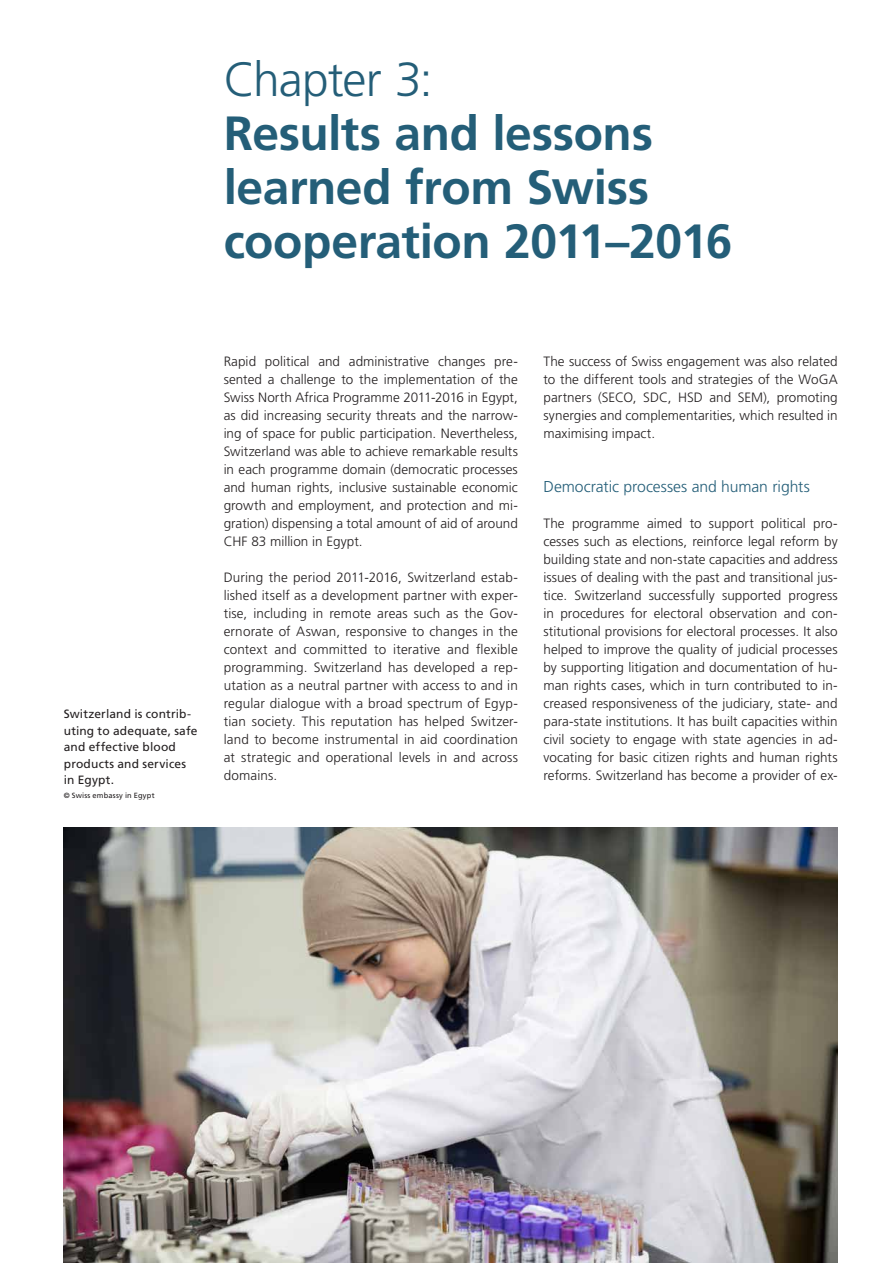
<style>
.page{position:relative;width:893px;height:1263px;background:#fff}
.page>*{position:absolute;margin:0;border:0;box-sizing:border-box;transform-origin:0 0}
._2_Kapitel_Bold{font:700 48px/54px "Frutiger LT Pro";letter-spacing:-.01em;color:#245e78}
._2_Kapitel_Light{font:300 48px "Frutiger LT Pro";letter-spacing:-.025em;color:#245e78}
._3_Untertitel_Level{font:300 15.75px "Frutiger LT Pro";letter-spacing:-.005em;color:#245e78}
._4_Lauftext_9pt{font:300 13.5px/18px "Frutiger LT Pro";letter-spacing:.005em;color:#231f20;text-align:justify}
._5_Legende{font:12px/16.5px "Frutiger LT Pro";letter-spacing:.01em;color:#231f20}
._5_Legende-2{font:7.5px "Frutiger LT Pro";letter-spacing:.025em;color:#231f20}
</style>
<div class="page">
<img style="left:64px;top:827px;width:774px;height:436px">
<p class="_2_Kapitel_Light" style="left:224px;top:51px;width:211px">Chapter 3:</p>
<p class="_2_Kapitel_Bold" style="left:224px;top:106px;width:510px">Results and lessons learned from Swiss cooperation 2011–2016</p>
<p class="_5_Legende" style="left:64px;top:706px;width:135px">Switzerland is contrib&shy;uting to adequate, safe and effective blood products and services in Egypt.</p>
<p class="_5_Legende-2" style="left:64px;top:791px;width:92px">© Swiss embassy in Egypt</p>
<p class="_4_Lauftext_9pt" style="left:224px;top:352px;width:296px">Rapid political and administrative changes pre&shy;sented a challenge to the implementation of the Swiss North Africa Programme 2011-2016 in Egypt, as did increasing security threats and the narrow&shy;ing of space for public participation. Nevertheless, Switzerland was able to achieve remarkable results in each programme domain (democratic processes and human rights, inclusive sustainable economic growth and employment, and protection and mi&shy;gration) dispensing a total amount of aid of around CHF 83 million in Egypt.</p>
<p class="_4_Lauftext_9pt" style="left:224px;top:568px;width:296px">During the period 2011-2016, Switzerland estab&shy;lished itself as a development partner with exper&shy;tise, including in remote areas such as the Gov&shy;ernorate of Aswan, responsive to changes in the context and committed to iterative and flexible programming. Switzerland has developed a rep&shy;utation as a neutral partner with access to and in regular dialogue with a broad spectrum of Egyp&shy;tian society. This reputation has helped Switzer&shy;land to become instrumental in aid coordination at strategic and operational levels in and across domains.</p>
<p class="_4_Lauftext_9pt" style="left:543px;top:352px;width:296px">The success of Swiss engagement was also related to the different tools and strategies of the WoGA partners (SECO, SDC, HSD and SEM), promoting synergies and complementarities, which resulted in maximising impact.</p>
<p class="_3_Untertitel_Level" style="left:543px;top:477px;width:268px">Democratic processes and human rights</p>
<p class="_4_Lauftext_9pt" style="left:543px;top:514px;width:296px">The programme aimed to support political pro&shy;cesses such as elections, reinforce legal reform by building state and non-state capacities and address issues of dealing with the past and transitional jus&shy;tice. Switzerland successfully supported progress in procedures for electoral observation and con&shy;stitutional provisions for electoral processes. It also helped to improve the quality of judicial processes by supporting litigation and documentation of hu&shy;man rights cases, which in turn contributed to in&shy;creased responsiveness of the judiciary, state- and para-state institutions. It has built capacities within civil society to engage with state agencies in ad&shy;vocating for basic citizen rights and human rights reforms. Switzerland has become a provider of ex-</p>
</div>
